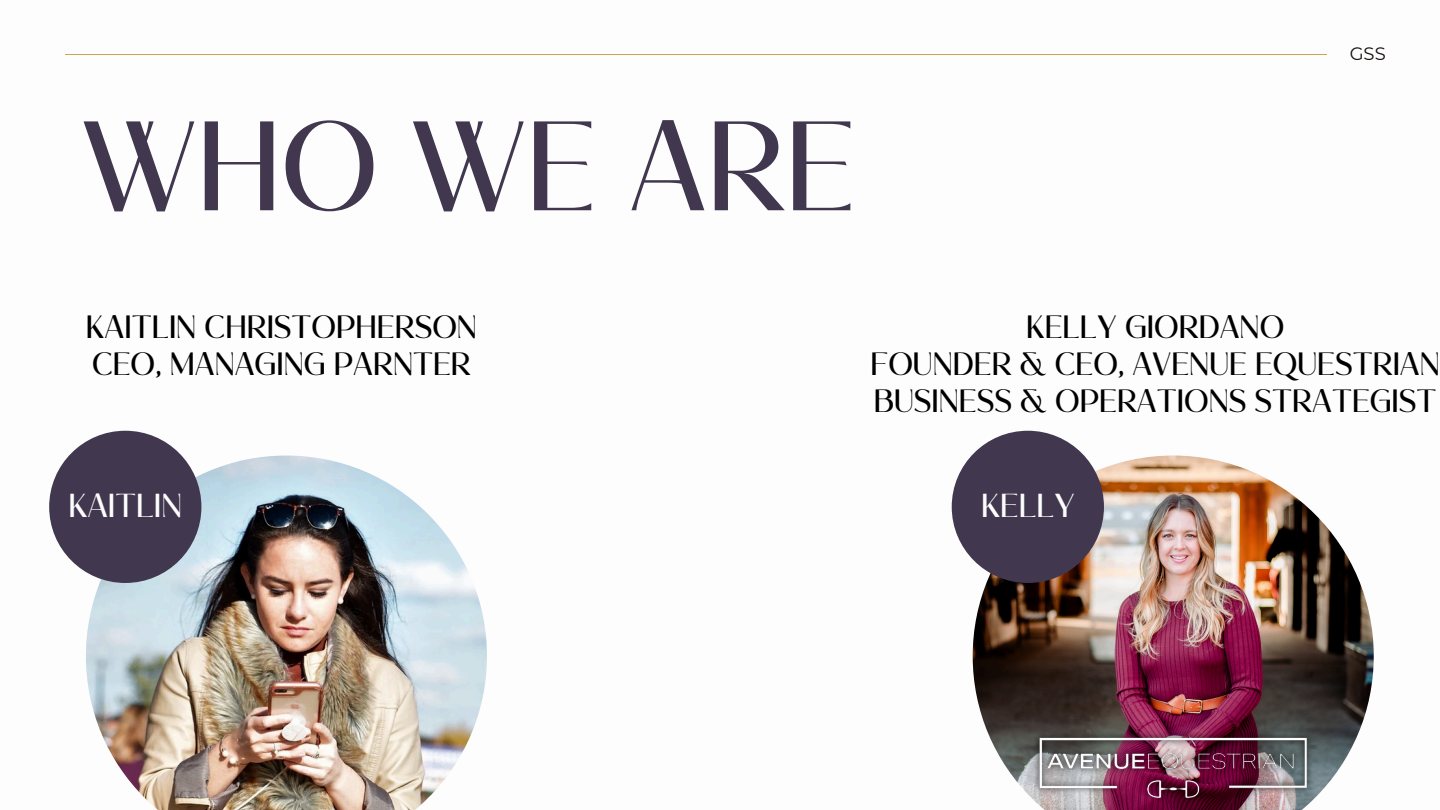
<style>
.page{position:relative;width:1440px;height:810px;background:#fff}
.page>*{position:absolute;margin:0;border:0;box-sizing:border-box;transform-origin:0 0}
.t1{font:129.7px "Marquez";color:#41374e}
.t2{font:34px "Marquez";color:#fdfdfd}
.t3{font:32.9px/36.8px "Marquez";color:#000}
.t4{font:18px "Montserrat";color:#130e0c}
</style>
<div class="page">
<img style="left:86px;top:456px;width:401px;height:354px">
<img style="left:973px;top:456px;width:401px;height:298px">
<div style="left:49px;top:431px;width:152px;height:152px;background:#41374e;border-radius:50%"></div>
<div style="left:952px;top:431px;width:152px;height:152px;background:#41374e;border-radius:50%"></div>
<img style="left:998px;top:724px;width:350px;height:86px">
<hr style="left:65px;top:54px;width:1262px;height:1px;background:#c8a557">
<p class="t1" style="left:81px;top:113px;width:776px">WHO WE ARE</p>
<p class="t4" style="left:1350px;top:42px;width:38px">GSS</p>
<p class="t3" style="left:86px;top:311px;width:393px">KAITLIN CHRISTOPHERSON<br>CEO, MANAGING PARNTER</p>
<p class="t3" style="left:871px;top:311px;width:571px;text-align:center">KELLY GIORDANO<br>FOUNDER &amp; CEO, AVENUE EQUESTRIAN<br>BUSINESS &amp; OPERATIONS STRATEGIST</p>
<p class="t2" style="left:68px;top:491px;width:115px">KAITLIN</p>
<h2 class="t2" style="left:981px;top:491px;width:95px">KELLY</h2>
</div>
